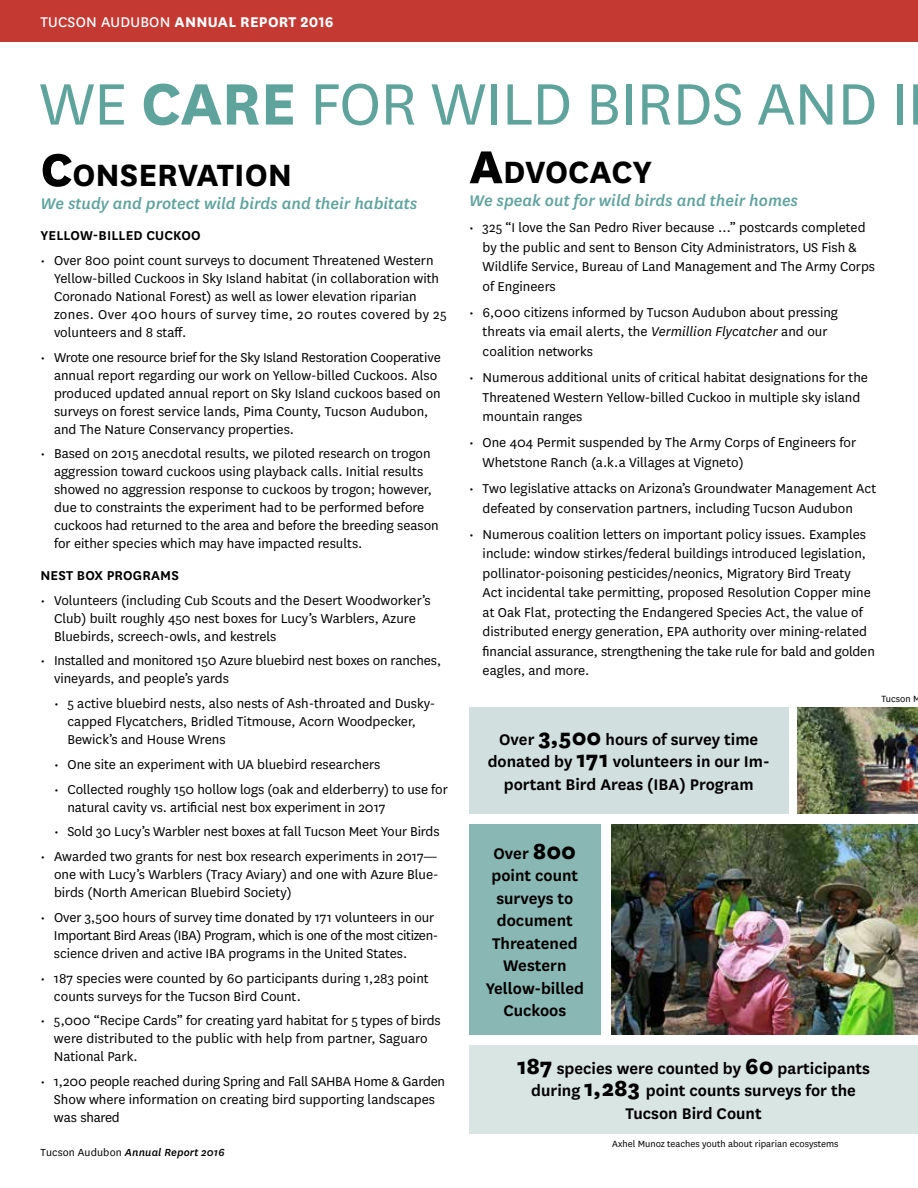
<style>
.page{position:relative;width:918px;height:1188px;background:#fff}
.page>*{position:absolute;margin:0;border:0;box-sizing:border-box;transform-origin:0 0}
.t1{font:68.25px "National";letter-spacing:-.01em;color:#5fa39d}
.t2{font:700 36px "National";color:#000}
.t3{font:600 18px/22.5px "National";color:#000;text-align:center}
.t4{font:italic 500 18px "National";color:#5fa39d}
.t5{font:700 16.5px "National";letter-spacing:.015em;color:#fff}
.t6{font:15px/18px "National";color:#000}
.t7{font:600 15px "National";letter-spacing:.01em;color:#000}
.t8{font:italic 500 12px "National";letter-spacing:.01em;color:#000}
.t9{font:10.5px "National";color:#000}
.s1{font-weight:400}
.s2{font-weight:700}
.s3{font-weight:800;font-size:54px}
.s4{font-style:italic}
.s5{font-weight:800;font-size:25.5px}
.s6{font-weight:400;font-style:normal}
</style>
<div class="page">
<div style="left:0;top:0;width:918px;height:41px;background:#c43932"></div>
<div style="left:469px;top:708px;width:319px;height:106px;background:#d1e0de"></div>
<div style="left:469px;top:824px;width:132px;height:211px;background:#89b7b3"></div>
<div style="left:469px;top:1045px;width:449px;height:89px;background:#d9e5e3"></div>
<img style="left:611px;top:824px;width:307px;height:211px">
<img style="left:797px;top:708px;width:121px;height:106px">
<p class="t5" style="left:40px;top:10px;width:295px"><span class="s1">TUCSON AUDUBON</span> ANNUAL REPORT 2016</p>
<h1 class="t1" style="left:39px;top:59px;width:870px">WE <span class="s2">CARE</span> FOR WILD BIRDS AND I</h1>
<h2 class="t2" style="left:40px;top:150px;width:253px"><span class="s3">C</span>ONSERVATION</h2>
<p class="t4" style="left:40px;top:191px;width:378px">We study and protect wild birds and their habitats</p>
<p class="t7" style="left:40px;top:225px;width:162px">YELLOW-BILLED CUCKOO</p>
<p class="t6" style="left:54px;top:251px;width:394px;text-indent:-14px">• Over 800 point count surveys to document Threatened Western Yellow-billed Cuckoos in Sky Island habitat (in collaboration with Coronado National Forest) as well as lower elevation riparian zones. Over 400 hours of survey time, 20 routes covered by 25 volunteers and 8 staff.</p>
<p class="t6" style="left:54px;top:347px;width:388px;text-indent:-14px">• Wrote one resource brief for the Sky Island Restoration Cooperative annual report regarding our work on Yellow-billed Cuckoos. Also produced updated annual report on Sky Island cuckoos based on surveys on forest service lands, Pima County, Tucson Audubon, and The Nature Conservancy properties.</p>
<p class="t6" style="left:54px;top:444px;width:386px;text-indent:-14px">• Based on 2015 anecdotal results, we piloted research on trogon aggression toward cuckoos using playback calls. Initial results showed no aggression response to cuckoos by trogon; however, due to constraints the experiment had to be performed before cuckoos had returned to the area and before the breeding season for either species which may have impacted results.</p>
<p class="t7" style="left:40px;top:565px;width:140px">NEST BOX PROGRAMS</p>
<p class="t6" style="left:54px;top:590px;width:378px;text-indent:-14px">• Volunteers (including Cub Scouts and the Desert Woodworker’s<br>Club) built roughly 450 nest boxes for Lucy’s Warblers, Azure<br>Bluebirds, screech-owls, and kestrels</p>
<p class="t6" style="left:54px;top:651px;width:389px;text-indent:-14px">• Installed and monitored 150 Azure bluebird nest boxes on ranches, vineyards, and people’s yards</p>
<p class="t6" style="left:68px;top:694px;width:369px;text-indent:-14px">• 5 active bluebird nests, also nests of Ash-throated and Dusky&shy;capped Flycatchers, Bridled Titmouse, Acorn Woodpecker,<br>Bewick’s and House Wrens</p>
<p class="t6" style="left:54px;top:755px;width:328px">• One site an experiment with UA bluebird researchers</p>
<p class="t6" style="left:68px;top:779px;width:382px;text-indent:-14px">• Collected roughly 150 hollow logs (oak and elderberry) to use for natural cavity vs. artificial nest box experiment in 2017</p>
<p class="t6" style="left:54px;top:822px;width:387px">• Sold 30 Lucy’s Warbler nest boxes at fall Tucson Meet Your Birds</p>
<p class="t6" style="left:54px;top:847px;width:386px;text-align:justify;text-indent:-14px">• Awarded two grants for nest box research experiments in 2017— one with Lucy’s Warblers (Tracy Aviary) and one with Azure Blue&shy;birds (North American Bluebird Society)</p>
<p class="t6" style="left:54px;top:908px;width:386px;text-indent:-13px">• Over 3,500 hours of survey time donated by 171 volunteers in our<br>Important Bird Areas (IBA) Program, which is one of the most citizen&shy;science driven and active IBA programs in the United States.</p>
<p class="t6" style="left:54px;top:968px;width:376px;text-indent:-14px">• 187 species were counted by 60 participants during 1,283 point counts surveys for the Tucson Bird Count.</p>
<p class="t6" style="left:54px;top:1011px;width:388px;text-indent:-14px">• 5,000 “Recipe Cards” for creating yard habitat for 5 types of birds were distributed to the public with help from partner, Saguaro<br>National Park.</p>
<p class="t6" style="left:54px;top:1072px;width:393px;text-indent:-14px">• 1,200 people reached during Spring and Fall SAHBA Home &amp; Garden<br>Show where information on creating bird supporting landscapes was shared</p>
<h2 class="t2" style="left:469px;top:147px;width:184px"><span class="s3">A</span>DVOCACY</h2>
<p class="t4" style="left:469px;top:188px;width:331px">We speak out for wild birds and their homes</p>
<p class="t6" style="left:483px;top:217px;width:394px;line-height:19.5px;text-indent:-14px">• 325 “I love the San Pedro River because …” postcards completed by the public and sent to Benson City Administrators, US Fish &amp; Wildlife Service, Bureau of Land Management and The Army Corps of Engineers</p>
<p class="t6" style="left:483px;top:302px;width:357px;line-height:19.5px;text-indent:-14px">• 6,000 citizens informed by Tucson Audubon about pressing threats via email alerts, the <span class="s4">Vermillion Flycatcher</span> and our coalition networks</p>
<p class="t6" style="left:483px;top:367px;width:387px;line-height:19.5px;text-indent:-14px">• Numerous additional units of critical habitat designations for the<br>Threatened Western Yellow-billed Cuckoo in multiple sky island mountain ranges</p>
<p class="t6" style="left:483px;top:432px;width:375px;line-height:19.5px;text-indent:-14px">• One 404 Permit suspended by The Army Corps of Engineers for<br>Whetstone Ranch (a.k.a Villages at Vigneto)</p>
<p class="t6" style="left:483px;top:478px;width:395px;line-height:19.5px;text-indent:-14px">• Two legislative attacks on Arizona’s Groundwater Management Act defeated by conservation partners, including Tucson Audubon</p>
<p class="t6" style="left:483px;top:524px;width:394px;line-height:19.5px;text-indent:-14px">• Numerous coalition letters on important policy issues. Examples include: window stirkes/federal buildings introduced legislation, pollinator-poisoning pesticides/neonics, Migratory Bird Treaty<br>Act incidental take permitting, proposed Resolution Copper mine at Oak Flat, protecting the Endangered Species Act, the value of distributed energy generation, EPA authority over mining-related financial assurance, strengthening the take rule for bald and golden eagles, and more.</p>
<p class="t9" style="left:881px;top:692px;width:41px">Tucson M</p>
<p class="t3" style="left:488px;top:727px;width:284px">Over <span class="s5">3,500</span> hours of survey time donated by <span class="s5">171</span> volunteers in our Im&shy;portant Bird Areas (IBA) Program</p>
<p class="t3" style="left:486px;top:841px;width:100px">Over <span class="s5">800 </span>point count surveys to document<br>Threatened<br>Western<br>Yellow-billed<br>Cuckoos</p>
<p class="t3" style="left:517px;top:1056px;width:354px"><span class="s5">187</span> species were counted by <span class="s5">60</span> participants during <span class="s5">1,283</span> point counts surveys for the<br>Tucson Bird Count</p>
<p class="t9" style="left:612px;top:1137px;width:228px">Axhel Munoz teaches youth about riparian ecosystems</p>
<p class="t8" style="left:40px;top:1145px;width:186px"><span class="s6">Tucson Audubon</span> Annual Report 2016</p>
</div>
